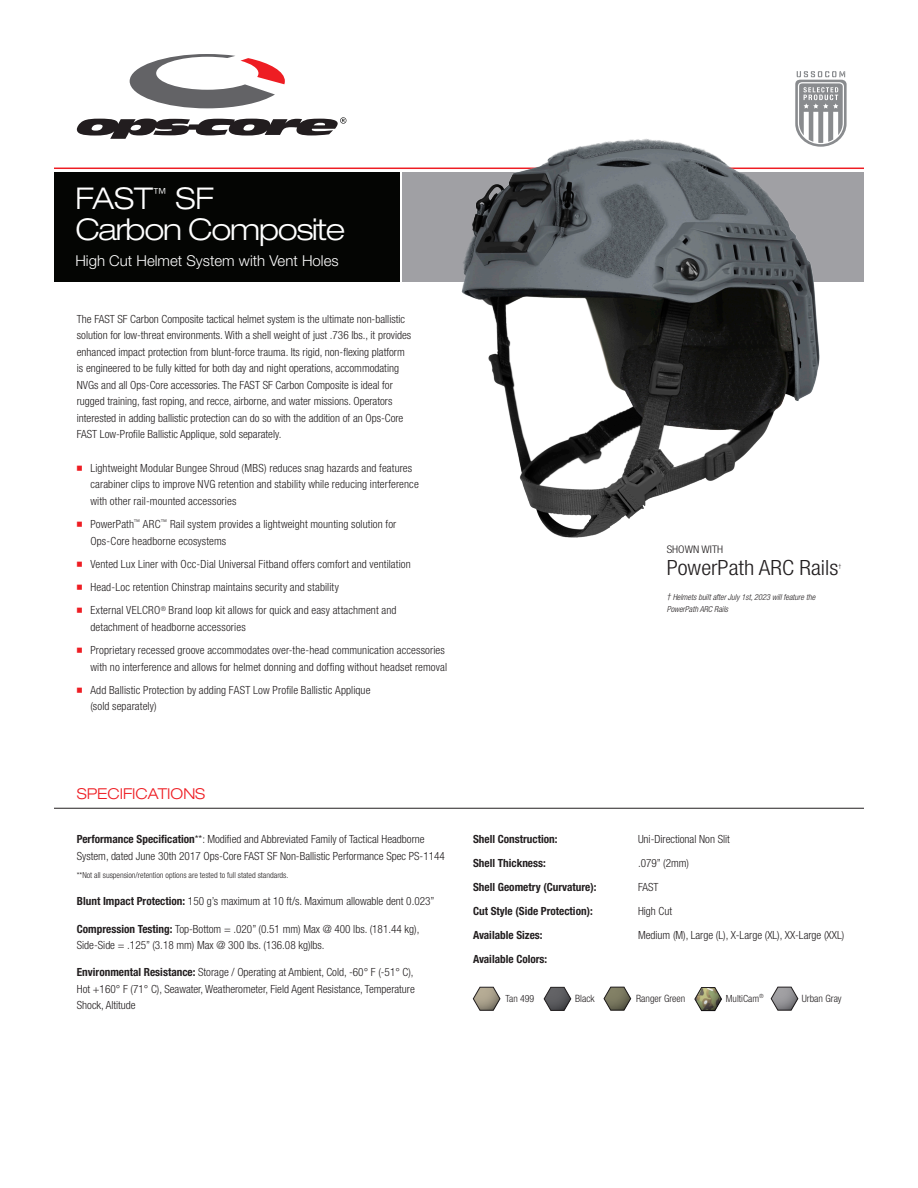
<style>
.page{position:relative;width:918px;height:1188px;background:#fff}
.page>*{position:absolute;margin:0;border:0;box-sizing:border-box;transform-origin:0 0}
.t1{font:300 expanded 30px/31.5px "Helvetica Neue LT Std";letter-spacing:-.04em;color:#fff}
.t2{font:300 condensed 21px "Helvetica Neue LT Std";color:#231f20;scale:1.1 1}
.t3{font:300 15px "Helvetica Neue LT Std";color:#fff}
.t4{font:300 expanded 15px "Helvetica Neue LT Std";color:#ee1d23}
.Intro_Paragraph{font:300 condensed 11.25px/16.5px "Helvetica Neue LT Std";letter-spacing:.005em;color:#231f20}
.Protection_Sub_Sections{font:300 condensed 11.25px/16.5px "Helvetica Neue LT Std";color:#231f20}
.Protection_Sub_Sections-2{font:700 condensed 11.25px "Helvetica Neue LT Std";color:#231f20}
.t5{font:300 condensed 10.5px "Helvetica Neue LT Std";color:#231f20;scale:1.1 1}
.t6{font:300 condensed 10.05px "Helvetica Neue LT Std";color:#231f20}
.t7{font:300 condensed 9.9px "Helvetica Neue LT Std";color:#231f20}
.Protection_Sub_Sections-3{font:300 condensed 8.25px "Helvetica Neue LT Std";color:#231f20}
.Protection_Sub_Sections-4{font:italic 300 condensed 8.25px/12px "Helvetica Neue LT Std";color:#231f20}
.t8{font:300 condensed 6px "Helvetica Neue LT Std";color:#231f20}
.s1{font-family:"Kimberley";font-weight:400;font-stretch:normal;color:#ee1d23}
.s2{font-weight:700}
</style>
<div class="page">
<div style="left:54px;top:172px;width:346px;height:109px;background:#040503"></div>
<div style="left:403px;top:172px;width:461px;height:109px;background:#a0a0a4"></div>
<hr style="left:54px;top:168px;width:810px;height:1px;background:#ee1d23">
<svg style="left:130px;top:54px;width:155px;height:54px"></svg>
<svg style="left:77px;top:117px;width:269px;height:22px"></svg>
<img style="left:424px;top:139px;width:420px;height:399px">
<hr style="left:54px;top:808px;width:810px;height:1px;background:#231f20">
<svg style="left:473px;top:987px;width:28px;height:24px"></svg>
<svg style="left:544px;top:987px;width:27px;height:24px"></svg>
<svg style="left:694px;top:987px;width:28px;height:24px"></svg>
<svg style="left:771px;top:986px;width:27px;height:25px"></svg>
<svg style="left:603px;top:986px;width:28px;height:25px"></svg>
<svg style="left:795px;top:71px;width:52px;height:76px"></svg>
<p class="t1" style="left:75px;top:182px;width:271px">FAST<sup>™</sup> SF<br>Carbon Composite</p>
<p class="t3" style="left:75px;top:251px;width:265px">High Cut Helmet System with Vent Holes</p>
<p class="Intro_Paragraph" style="left:77px;top:310px;width:336px">The FAST SF Carbon Composite tactical helmet system is the ultimate non-ballistic solution for low-threat environments. With a shell weight of just .736 lbs., it provides enhanced impact protection from blunt-force trauma. Its rigid, non-flexing platform is engineered to be fully kitted for both day and night operations, accommodating NVGs and all Ops-Core accessories. The FAST SF Carbon Composite is ideal for rugged training, fast roping, and recce, airborne, and water missions. Operators interested in adding ballistic protection can do so with the addition of an Ops-Core FAST Low-Profile Ballistic Applique, sold separately.</p>
<p class="Intro_Paragraph" style="left:90px;top:460px;width:330px;text-indent:-14px"><span class="s1">•</span> Lightweight Modular Bungee Shroud (MBS) reduces snag hazards and features carabiner clips to improve NVG retention and stability while reducing interference with other rail-mounted accessories</p>
<p class="Intro_Paragraph" style="left:90px;top:516px;width:308px;text-indent:-14px"><span class="s1">•</span> PowerPath<sup>™</sup> ARC<sup>™</sup> Rail system provides a lightweight mounting solution for<br>Ops-Core headborne ecosystems</p>
<p class="Intro_Paragraph" style="left:77px;top:556px;width:335px"><span class="s1">•</span> Vented Lux Liner with Occ-Dial Universal Fitband offers comfort and ventilation</p>
<p class="Intro_Paragraph" style="left:77px;top:579px;width:264px"><span class="s1">•</span> Head-Loc retention Chinstrap maintains security and stability</p>
<p class="Intro_Paragraph" style="left:90px;top:602px;width:308px;text-indent:-14px"><span class="s1">•</span> External VELCRO<sup>®</sup> Brand loop kit allows for quick and easy attachment and detachment of headborne accessories</p>
<p class="Intro_Paragraph" style="left:77px;top:642px;width:372px;text-align:right"><span class="s1">•</span> Proprietary recessed groove accommodates over-the-head communication accessories with no interference and allows for helmet donning and doffing without headset removal</p>
<p class="Intro_Paragraph" style="left:90px;top:682px;width:282px;text-indent:-14px"><span class="s1">•</span> Add Ballistic Protection by adding FAST Low Profile Ballistic Applique (sold separately)</p>
<p class="t5" style="left:667px;top:543px;width:53px">SHOWN WITH</p>
<p class="t2" style="left:667px;top:556px;width:158px">PowerPath ARC Rails</p>
<p class="t8" style="left:838px;top:562px;width:4px">†</p>
<p class="Protection_Sub_Sections-4" style="left:667px;top:591px;width:150px">† Helmets built after July 1st, 2023 will feature the<br>PowerPath ARC Rails</p>
<p class="t4" style="left:77px;top:785px;width:130px">SPECIFICATIONS</p>
<p class="Protection_Sub_Sections" style="left:77px;top:831px;width:370px"><span class="s2">Performance Specification</span>**: Modified and Abbreviated Family of Tactical Headborne<br>System, dated June 30th 2017 Ops-Core FAST SF Non-Ballistic Performance Spec PS-1144</p>
<p class="Protection_Sub_Sections-3" style="left:77px;top:870px;width:213px">**Not all suspension/retention options are tested to full stated standards.</p>
<p class="Protection_Sub_Sections" style="left:77px;top:893px;width:359px"><span class="s2">Blunt Impact Protection:</span> 150 g’s maximum at 10 ft/s. Maximum allowable dent 0.023”</p>
<p class="Protection_Sub_Sections" style="left:77px;top:920px;width:344px"><span class="s2">Compression Testing:</span> Top-Bottom = .020” (0.51 mm) Max @ 400 lbs. (181.44 kg),<br>Side-Side = .125” (3.18 mm) Max @ 300 lbs. (136.08 kg)lbs.</p>
<p class="Protection_Sub_Sections" style="left:77px;top:964px;width:340px;text-align:justify"><span class="s2">Environmental Resistance:</span> Storage / Operating at Ambient, Cold, -60° F (-51° C), Hot +160° F (71° C), Seawater, Weatherometer, Field Agent Resistance, Temperature Shock, Altitude</p>
<p class="Protection_Sub_Sections-2" style="left:473px;top:833px;width:86px">Shell Construction:</p>
<p class="Protection_Sub_Sections" style="left:638px;top:831px;width:93px">Uni-Directional Non Slit</p>
<p class="Protection_Sub_Sections-2" style="left:473px;top:857px;width:74px">Shell Thickness:</p>
<p class="Protection_Sub_Sections" style="left:638px;top:855px;width:52px">.079” (2mm)</p>
<p class="Protection_Sub_Sections-2" style="left:473px;top:881px;width:125px">Shell Geometry (Curvature):</p>
<p class="Protection_Sub_Sections" style="left:638px;top:879px;width:22px">FAST</p>
<p class="Protection_Sub_Sections-2" style="left:473px;top:905px;width:121px">Cut Style (Side Protection):</p>
<p class="Protection_Sub_Sections" style="left:638px;top:903px;width:36px">High Cut</p>
<p class="Protection_Sub_Sections-2" style="left:473px;top:929px;width:71px">Available Sizes:</p>
<p class="Protection_Sub_Sections" style="left:638px;top:927px;width:208px">Medium (M), Large (L), X-Large (XL), XX-Large (XXL)</p>
<p class="Protection_Sub_Sections-2" style="left:473px;top:953px;width:76px">Available Colors:</p>
<p class="t7" style="left:506px;top:993px;width:30px">Tan 499</p>
<p class="t6" style="left:575px;top:993px;width:21px">Black</p>
<p class="t7" style="left:726px;top:992px;width:39px">MultiCam<sup>®</sup></p>
<p class="t6" style="left:636px;top:993px;width:51px">Ranger Green</p>
<p class="t6" style="left:802px;top:993px;width:41px">Urban Gray</p>
</div>
